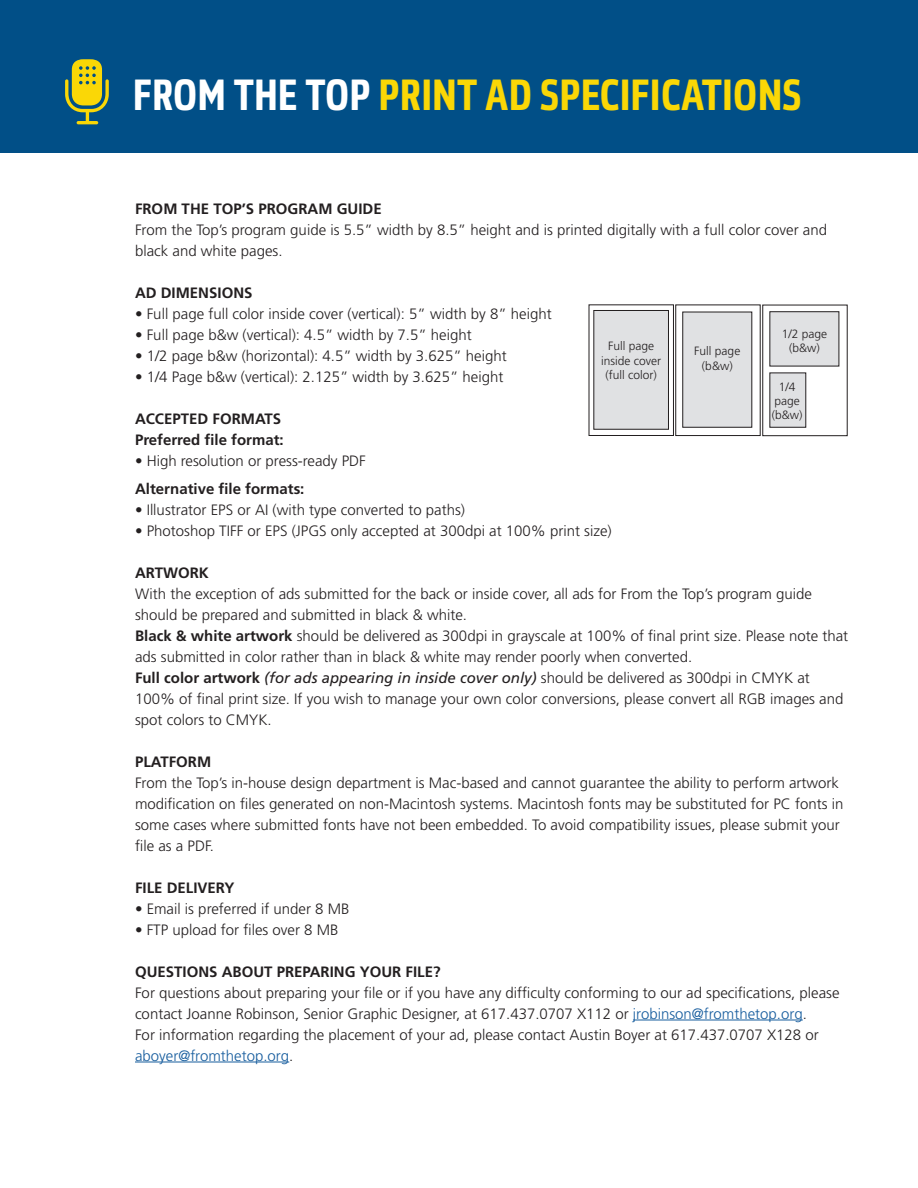
<style>
.page{position:relative;width:918px;height:1188px;background:#fff}
.page>*{position:absolute;margin:0;border:0;box-sizing:border-box;transform-origin:0 0}
.t1{font:700 43.5px "Choice Sans Comp";color:#fad706}
.t2{font:300 15px/21px "Frutiger LT Std";color:#231f20}
.t3{font:700 15px "Frutiger LT Std";color:#231f20}
.t4{font:300 15px "Frutiger LT Std";color:#175d9e}
.t5{font:300 12px/14.4px "Frutiger LT Std";color:#231f20;text-align:center}
.s1{color:#fff}
.s2{font-weight:700}
.s3{font-weight:400;font-style:italic}
.s4{color:#175d9e}
.s5{color:#231f20}
</style>
<div class="page">
<hr style="left:633px;top:1020px;width:170px;height:1px;background:#175d9e">
<hr style="left:135px;top:1062px;width:154px;height:1px;background:#175d9e">
<div style="left:770px;top:312px;width:69px;height:54px;background:#e0e1e3"></div>
<div style="left:675px;top:305px;width:85px;height:131px;border:1px solid #231f20"></div>
<div style="left:683px;top:312px;width:69px;height:115px;background:#e0e1e3"></div>
<div style="left:762px;top:305px;width:85px;height:131px;border:1px solid #231f20"></div>
<div style="left:770px;top:373px;width:36px;height:54px;background:#e0e1e3;border:1px solid #231f20"></div>
<div style="left:589px;top:305px;width:85px;height:131px;border:1px solid #231f20"></div>
<div style="left:594px;top:310px;width:75px;height:119px;background:#e0e1e3;border:1px solid #231f20"></div>
<div style="left:0;top:0;width:918px;height:152px;background:#014f87"></div>
<svg style="left:65px;top:59px;width:44px;height:65px"></svg>
<p class="t1" style="left:133px;top:65px;width:671px"><span class="s1">FROM THE TOP</span> PRINT AD SPECIFICATIONS</p>
<p class="t3" style="left:135px;top:200px;width:248px">FROM THE TOP’S PROGRAM GUIDE</p>
<p class="t2" style="left:135px;top:219px;width:694px">From the Top’s program guide is 5.5” width by 8.5” height and is printed digitally with a full color cover and black and white pages.</p>
<p class="t3" style="left:135px;top:284px;width:119px">AD DIMENSIONS</p>
<p class="t2" style="left:135px;top:303px;width:418px">• Full page full color inside cover (vertical): 5” width by 8” height</p>
<p class="t2" style="left:135px;top:324px;width:338px">• Full page b&amp;w (vertical): 4.5” width by 7.5” height</p>
<p class="t2" style="left:135px;top:345px;width:373px">• 1/2 page b&amp;w (horizontal): 4.5” width by 3.625” height</p>
<p class="t2" style="left:135px;top:366px;width:370px">• 1/4 Page b&amp;w (vertical): 2.125” width by 3.625” height</p>
<p class="t3" style="left:135px;top:410px;width:148px">ACCEPTED FORMATS</p>
<p class="t3" style="left:135px;top:431px;width:150px">Preferred file format:</p>
<p class="t2" style="left:135px;top:450px;width:232px">• High resolution or press-ready PDF</p>
<p class="t3" style="left:135px;top:479px;width:171px">Alternative file formats:</p>
<p class="t2" style="left:135px;top:499px;width:332px">• Illustrator EPS or AI (with type converted to paths)</p>
<p class="t2" style="left:135px;top:520px;width:478px">• Photoshop TIFF or EPS (JPGS only accepted at 300dpi at 100% print size)</p>
<p class="t3" style="left:135px;top:563px;width:75px">ARTWORK</p>
<p class="t2" style="left:135px;top:583px;width:678px">With the exception of ads submitted for the back or inside cover, all ads for From the Top’s program guide should be prepared and submitted in black &amp; white.</p>
<p class="t2" style="left:135px;top:625px;width:715px"><span class="s2">Black &amp; white artwork</span> should be delivered as 300dpi in grayscale at 100% of final print size. Please note that ads submitted in color rather than in black &amp; white may render poorly when converted.</p>
<p class="t2" style="left:135px;top:667px;width:710px"><span class="s2">Full color artwork</span> <span class="s3">(for ads appearing in inside cover only)</span> should be delivered as 300dpi in CMYK at<br>100% of final print size. If you wish to manage your own color conversions, please convert all RGB images and spot colors to CMYK.</p>
<p class="t3" style="left:135px;top:752px;width:78px">PLATFORM</p>
<p class="t2" style="left:135px;top:772px;width:710px">From the Top’s in-house design department is Mac-based and cannot guarantee the ability to perform artwork modification on files generated on non-Macintosh systems. Macintosh fonts may be substituted for PC fonts in some cases where submitted fonts have not been embedded. To avoid compatibility issues, please submit your file as a PDF.</p>
<p class="t3" style="left:135px;top:878px;width:101px">FILE DELIVERY</p>
<p class="t2" style="left:135px;top:898px;width:216px">• Email is preferred if under 8 MB</p>
<p class="t2" style="left:135px;top:919px;width:205px">• FTP upload for files over 8 MB</p>
<p class="t3" style="left:135px;top:962px;width:307px">QUESTIONS ABOUT PREPARING YOUR FILE?</p>
<p class="t2" style="left:135px;top:982px;width:706px">For questions about preparing your file or if you have any difficulty conforming to our ad specifications, please contact Joanne Robinson, Senior Graphic Designer, at 617.437.0707 X112 or <span class="s4">jrobinson@fromthetop.org</span>.</p>
<p class="t2" style="left:135px;top:1024px;width:685px">For information regarding the placement of your ad, please contact Austin Boyer at 617.437.0707 X128 or</p>
<p class="t4" style="left:135px;top:1047px;width:160px">aboyer@fromthetop.org<span class="s5">.</span></p>
<p class="t5" style="left:782px;top:327px;width:47px">1/2 page</p>
<p class="t5" style="left:608px;top:339px;width:48px">Full page</p>
<p class="t5" style="left:789px;top:341px;width:32px">(b&amp;w)</p>
<p class="t5" style="left:601px;top:354px;width:61px">inside cover</p>
<p class="t5" style="left:606px;top:368px;width:53px">(full color)</p>
<p class="t5" style="left:694px;top:344px;width:48px">Full page</p>
<p class="t5" style="left:702px;top:359px;width:32px">(b&amp;w)</p>
<p class="t5" style="left:774px;top:380px;width:27px">1/4 page</p>
<p class="t5" style="left:772px;top:408px;width:32px">(b&amp;w)</p>
</div>
